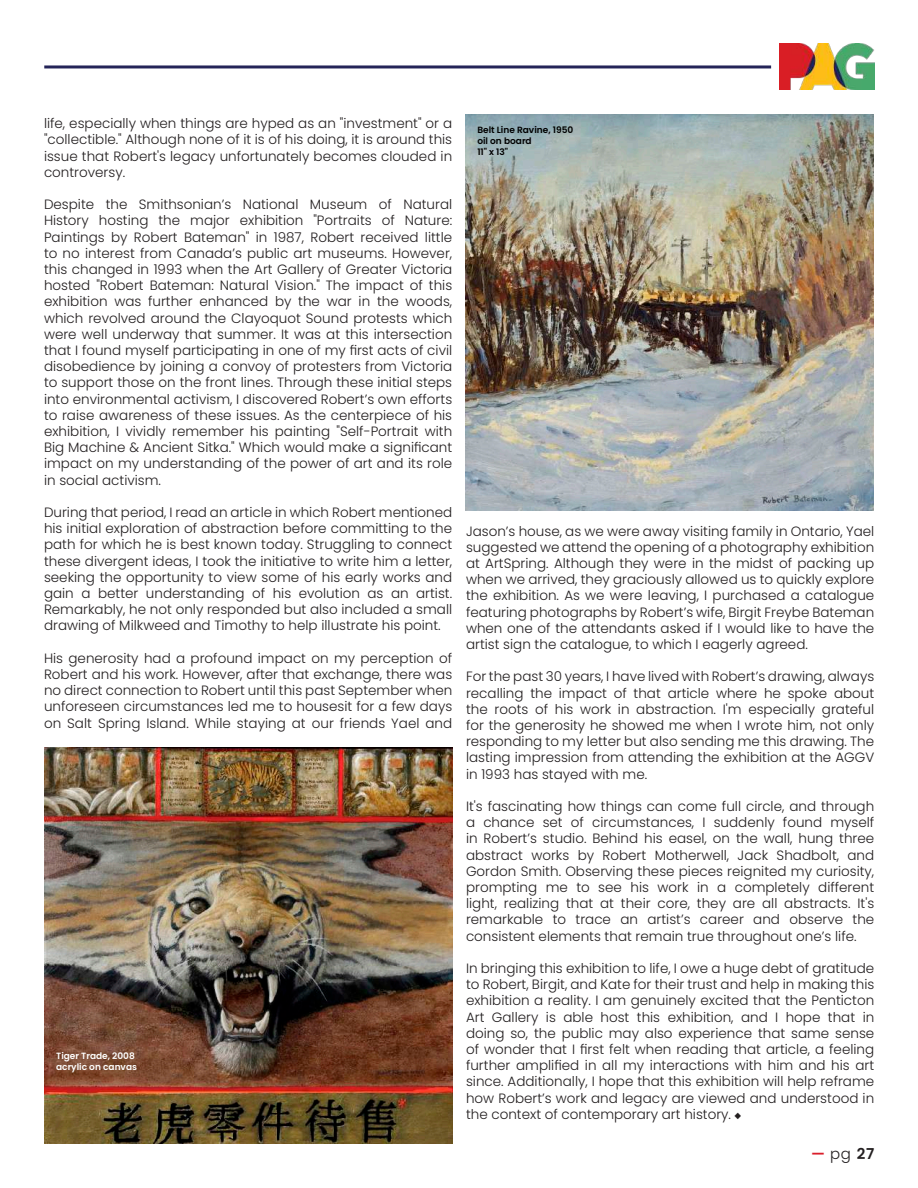
<style>
.page{position:relative;width:918px;height:1188px;background:#fff}
.page>*{position:absolute;margin:0;border:0;box-sizing:border-box;transform-origin:0 0}
.t1{font:300 15px "Poppins";color:#231f20}
.t2{font:300 13.5px/16.2px "Poppins";color:#231f20;text-align:justify}
.t3{font:600 9px/10.8px "Poppins";color:#000}
.t4{font:600 9px/10.8px "Poppins";color:#fff}
.s1{font-family:"Anonymous Pro";font-weight:700}
.s2{font-weight:600;color:#da1f2b}
.s3{font-weight:600}
</style>
<div class="page">
<img style="left:780px;top:43px;width:94px;height:46px">
<hr style="left:44px;top:65px;width:727px;height:3px;background:#242458">
<img style="left:44px;top:747px;width:408px;height:397px">
<img style="left:466px;top:114px;width:408px;height:396px">
<p class="t2" style="left:44px;top:115px;width:410px">life, especially when things are hyped as an "investment" or a "collectible." Although none of it is of his doing, it is around this issue that Robert's legacy unfortunately becomes clouded in controversy.</p>
<p class="t2" style="left:44px;top:196px;width:410px">Despite the Smithsonian’s National Museum of Natural History hosting the major exhibition "Portraits of Nature:<br>Paintings by Robert Bateman" in 1987, Robert received little to no interest from Canada’s public art museums. However, this changed in 1993 when the Art Gallery of Greater Victoria hosted "Robert Bateman: Natural Vision." The impact of this exhibition was further enhanced by the war in the woods, which revolved around the Clayoquot Sound protests which were well underway that summer. It was at this intersection that I found myself participating in one of my first acts of civil disobedience by joining a convoy of protesters from Victoria to support those on the front lines. Through these initial steps into environmental activism, I discovered Robert’s own efforts to raise awareness of these issues. As the centerpiece of his exhibition, I vividly remember his painting "Self-Portrait with Big Machine &amp; Ancient Sitka." Which would make a significant impact on my understanding of the power of art and its role in social activism.</p>
<p class="t2" style="left:44px;top:504px;width:410px">During that period, I read an article in which Robert mentioned his initial exploration of abstraction before committing to the path for which he is best known today. Struggling to connect these divergent ideas, I took the initiative to write him a letter, seeking the opportunity to view some of his early works and gain a better understanding of his evolution as an artist.<br>Remarkably, he not only responded but also included a small drawing of Milkweed and Timothy to help illustrate his point.</p>
<p class="t2" style="left:44px;top:650px;width:410px">His generosity had a profound impact on my perception of Robert and his work. However, after that exchange, there was no direct connection to Robert until this past September when unforeseen circumstances led me to housesit for a few days on Salt Spring Island. While staying at our friends Yael and</p>
<p class="t4" style="left:56px;top:1051px;width:82px">Tiger Trade, 2008 acrylic on canvas</p>
<p class="t3" style="left:477px;top:125px;width:97px">Belt Line Ravine, 1950 oil on board<br>11" x 13"</p>
<p class="t2" style="left:466px;top:523px;width:410px">Jason’s house, as we were away visiting family in Ontario, Yael suggested we attend the opening of a photography exhibition at ArtSpring. Although they were in the midst of packing up when we arrived, they graciously allowed us to quickly explore the exhibition. As we were leaving, I purchased a catalogue featuring photographs by Robert’s wife, Birgit Freybe Bateman when one of the attendants asked if I would like to have the artist sign the catalogue, to which I eagerly agreed.</p>
<p class="t2" style="left:466px;top:669px;width:410px">For the past 30 years, I have lived with Robert’s drawing, always recalling the impact of that article where he spoke about the roots of his work in abstraction. I'm especially grateful for the generosity he showed me when I wrote him, not only responding to my letter but also sending me this drawing. The lasting impression from attending the exhibition at the AGGV in 1993 has stayed with me.</p>
<p class="t2" style="left:466px;top:798px;width:410px">It's fascinating how things can come full circle, and through a chance set of circumstances, I suddenly found myself in Robert’s studio. Behind his easel, on the wall, hung three abstract works by Robert Motherwell, Jack Shadbolt, and Gordon Smith. Observing these pieces reignited my curiosity, prompting me to see his work in a completely different light, realizing that at their core, they are all abstracts. It's remarkable to trace an artist’s career and observe the consistent elements that remain true throughout one’s life.</p>
<p class="t2" style="left:466px;top:960px;width:410px">In bringing this exhibition to life, I owe a huge debt of gratitude to Robert, Birgit, and Kate for their trust and help in making this exhibition a reality. I am genuinely excited that the Penticton Art Gallery is able host this exhibition, and I hope that in doing so, the public may also experience that same sense of wonder that I first felt when reading that article, a feeling further amplified in all my interactions with him and his art since. Additionally, I hope that this exhibition will help reframe how Robert’s work and legacy are viewed and understood in the context of contemporary art history. <span class="s1">◆</span></p>
<p class="t1" style="left:811px;top:1146px;width:65px"><span class="s2">—</span> pg <span class="s3">27</span></p>
</div>
